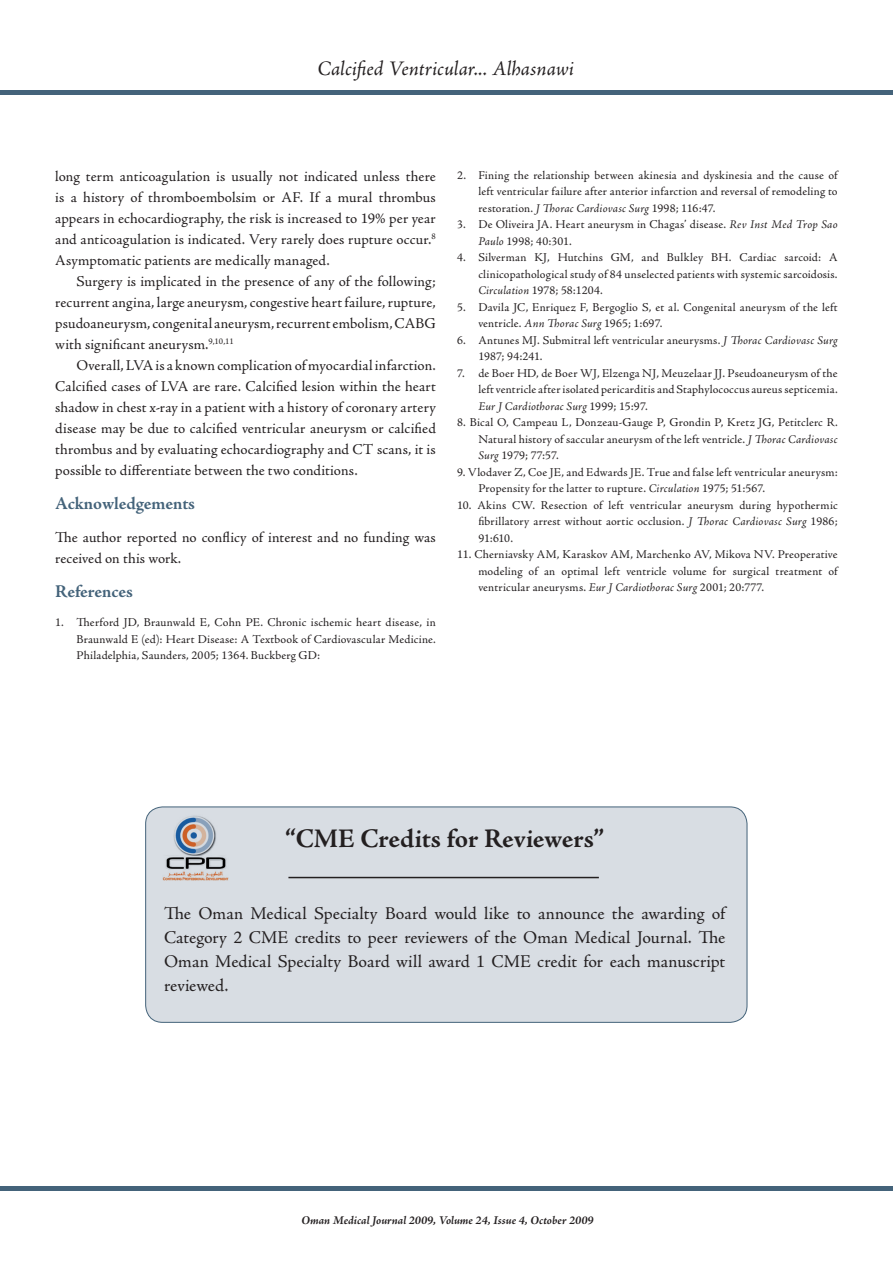
<style>
.page{position:relative;width:893px;height:1263px;background:#fff}
.page>*{position:absolute;margin:0;border:0;box-sizing:border-box;transform-origin:0 0}
.t1{font:700 27px "Adobe Jenson Pro";letter-spacing:-.005em;color:#231f20}
.t2{font:italic 21px "Adobe Jenson Pro";color:#231f20}
.t3{font:18px/24px "Adobe Jenson Pro";letter-spacing:.005em;color:#231f20;text-align:justify}
._2{font:700 18px "Adobe Jenson Pro";letter-spacing:-.005em;color:#44637a}
.t4{font:15px/21px "Adobe Jenson Pro";letter-spacing:.01em;color:#231f20;text-align:justify}
.t5{font:12px/16.5px "Adobe Jenson Pro";letter-spacing:.015em;color:#231f20;text-align:justify}
.t6{font:italic 700 12px "Adobe Jenson Pro";color:#231f20}
.s1{font-style:italic}
</style>
<div class="page">
<hr style="left:0;top:90px;width:893px;height:4px;background:#44637a">
<div style="left:0;top:1186px;width:893px;height:5px;background:#44637a"></div>
<div style="left:146px;top:807px;width:601px;height:215px;background:#d8dde3;border-radius:17px"></div>
<div style="left:145px;top:806px;width:602px;height:217px;border:1px solid #44637a;border-radius:17px"></div>
<hr style="left:288px;top:877px;width:311px;height:1px;background:#231f20">
<img style="left:163px;top:815px;width:66px;height:66px">
<h2 class="t2" style="left:318px;top:56px;width:258px">Calcified Ventricular... Alhasnawi</h2>
<p class="t4" style="left:55px;top:166px;width:382px">long term anticoagulation is usually not indicated unless there is a history of thromboembolsim or AF. If a mural thrombus appears in echocardiography, the risk is increased to 19% per year and anticoagulation is indicated. Very rarely does rupture occur.<sup>8<br></sup>Asymptomatic patients are medically managed.</p>
<p class="t4" style="left:55px;top:271px;width:382px;text-indent:21px">Surgery is implicated in the presence of any of the following; recurrent angina, large aneurysm, congestive heart failure, rupture, psudoaneurysm, congenital aneurysm, recurrent embolism, CABG with significant aneurysm.<sup>9,10,11</sup></p>
<p class="t4" style="left:55px;top:355px;width:382px;text-indent:21px">Overall, LVA is a known complication of myocardial infarction.<br>Calcified cases of LVA are rare. Calcified lesion within the heart shadow in chest x-ray in a patient with a history of coronary artery disease may be due to calcified ventricular aneurysm or calcified thrombus and by evaluating echocardiography and CT scans, it is possible to differentiate between the two conditions.</p>
<p class="_2" style="left:55px;top:493px;width:141px">Acknowledgements</p>
<p class="t4" style="left:55px;top:527px;width:382px">The author reported no conflicy of interest and no funding was received on this work.</p>
<p class="_2" style="left:55px;top:581px;width:79px">References</p>
<p class="t5" style="left:77px;top:615px;width:361px;text-indent:-21px">1. Therford JD, Braunwald E, Cohn PE. Chronic ischemic heart disease, in Braunwald E (ed): Heart Disease: A Textbook of Cardiovascular Medicine.<br>Philadelphia, Saunders, 2005; 1364. Buckberg GD:</p>
<p class="t5" style="left:478px;top:167px;width:361px;text-indent:-21px">2. Fining the relationship between akinesia and dyskinesia and the cause of left ventricular failure after anterior infarction and reversal of remodeling to restoration. <span class="s1">J Thorac Cardiovasc Surg</span> 1998; 116:47.</p>
<p class="t5" style="left:478px;top:216px;width:361px;text-indent:-21px">3. De Oliveira JA. Heart aneurysm in Chagas’ disease. <span class="s1">Rev Inst Med Trop Sao<br>Paulo</span> 1998; 40:301.</p>
<p class="t5" style="left:478px;top:249px;width:361px;text-indent:-21px">4. Silverman KJ, Hutchins GM, and Bulkley BH. Cardiac sarcoid: A clinicopathological study of 84 unselected patients with systemic sarcoidosis.<br><span class="s1">Circulation</span> 1978; 58:1204.</p>
<p class="t5" style="left:478px;top:299px;width:361px;text-indent:-21px">5. Davila JC, Enriquez F, Bergoglio S, et al. Congenital aneurysm of the left ventricle. <span class="s1">Ann Thorac Surg</span> 1965; 1:697.</p>
<p class="t5" style="left:478px;top:332px;width:361px;text-indent:-21px">6. Antunes MJ. Submitral left ventricular aneurysms. <span class="s1">J Thorac Cardiovasc Surg<br></span>1987; 94:241.</p>
<p class="t5" style="left:478px;top:365px;width:361px;text-indent:-21px">7. de Boer HD, de Boer WJ, Elzenga NJ, Meuzelaar JJ. Pseudoaneurysm of the left ventricle after isolated pericarditis and Staphylococcus aureus septicemia.<br><span class="s1">Eur J Cardiothorac Surg</span> 1999; 15:97.</p>
<p class="t5" style="left:478px;top:414px;width:361px;text-indent:-21px">8. Bical O, Campeau L, Donzeau-Gauge P, Grondin P, Kretz JG, Petitclerc R.<br>Natural history of saccular aneurysm of the left ventricle. <span class="s1">J Thorac Cardiovasc Surg</span> 1979; 77:57.</p>
<p class="t5" style="left:478px;top:464px;width:361px;text-indent:-21px">9. Vlodaver Z, Coe JE, and Edwards JE. True and false left ventricular aneurysm:<br>Propensity for the latter to rupture. <span class="s1">Circulation</span> 1975; 51:567.</p>
<p class="t5" style="left:478px;top:497px;width:361px;text-indent:-21px">10. Akins CW. Resection of left ventricular aneurysm during hypothermic fibrillatory arrest without aortic occlusion. <span class="s1">J Thorac Cardiovasc Surg</span> 1986; 91:610.</p>
<p class="t5" style="left:478px;top:546px;width:361px;text-indent:-21px">11. Cherniavsky AM, Karaskov AM, Marchenko AV, Mikova NV. Preoperative modeling of an optimal left ventricle volume for surgical treatment of ventricular aneurysms. <span class="s1">Eur J Cardiothorac Surg</span> 2001; 20:777.</p>
<p class="t1" style="left:286px;top:823px;width:320px">“CME Credits for Reviewers”</p>
<p class="t3" style="left:164px;top:902px;width:563px">The Oman Medical Specialty Board would like to announce the awarding of Category 2 CME credits to peer reviewers of the Oman Medical Journal. The Oman Medical Specialty Board will award 1 CME credit for each manuscript reviewed.</p>
<p class="t6" style="left:301px;top:1214px;width:294px">Oman Medical Journal 2009, Volume 24, Issue 4, October 2009</p>
</div>
